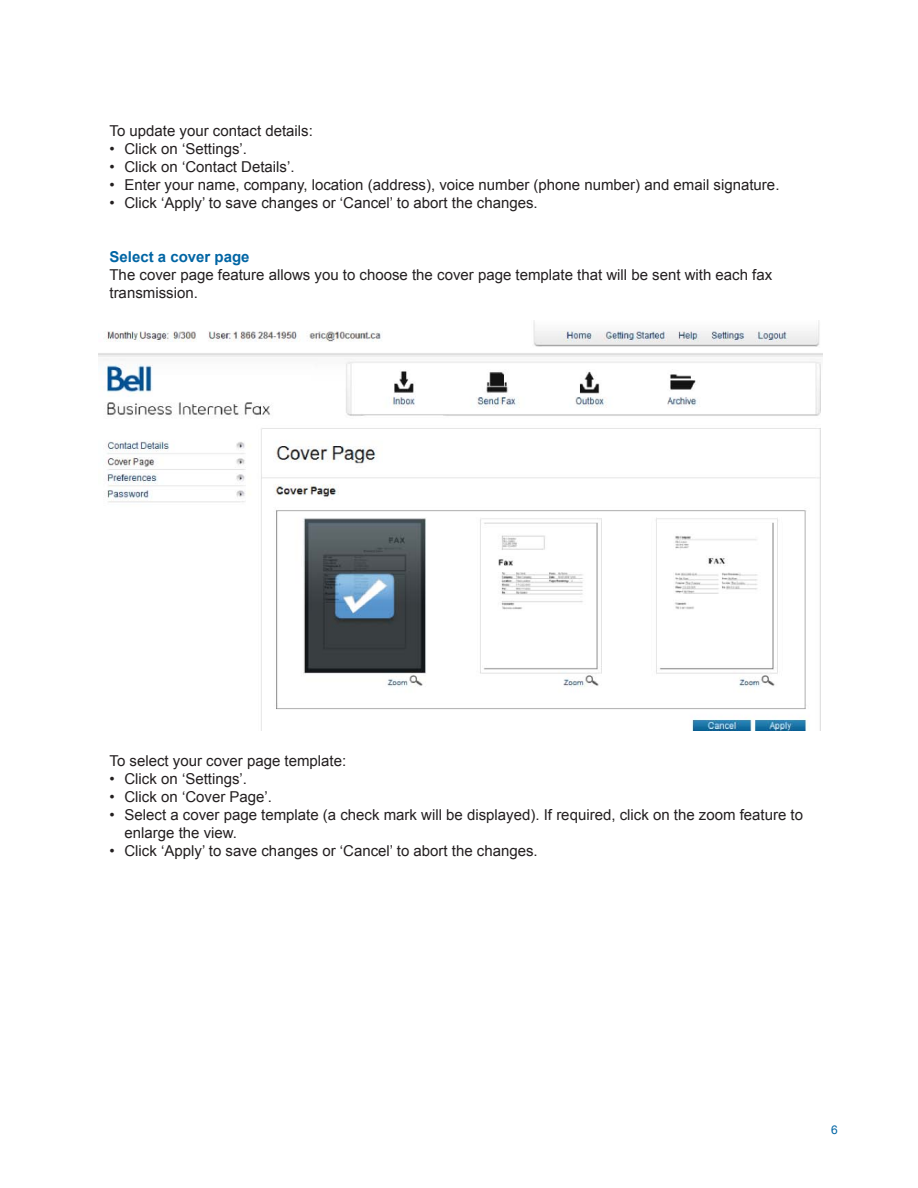
<style>
.page{position:relative;width:918px;height:1188px;background:#fff}
.page>*{position:absolute;margin:0;border:0;box-sizing:border-box;transform-origin:0 0}
.t1{font:15px/18px "Arial";color:#231f20}
.t2{font:700 15px "Arial";color:#0065a4}
.t3{font:12px "Arial";color:#0065a4}
</style>
<div class="page">
<img style="left:98px;top:320px;width:725px;height:410px">
<p class="t1" style="left:110px;top:121px;width:205px">To update your contact details:</p>
<p class="t1" style="left:110px;top:139px;width:136px">• Click on ‘Settings’.</p>
<p class="t1" style="left:110px;top:157px;width:184px">• Click on ‘Contact Details’.</p>
<p class="t1" style="left:110px;top:175px;width:672px">• Enter your name, company, location (address), voice number (phone number) and email signature.</p>
<p class="t1" style="left:110px;top:193px;width:427px">• Click ‘Apply’ to save changes or ‘Cancel’ to abort the changes.</p>
<p class="t2" style="left:110px;top:248px;width:142px">Select a cover page</p>
<p class="t1" style="left:110px;top:265px;width:664px">The cover page feature allows you to choose the cover page template that will be sent with each fax transmission.</p>
<p class="t1" style="left:110px;top:751px;width:238px">To select your cover page template:</p>
<p class="t1" style="left:110px;top:769px;width:136px">• Click on ‘Settings’.</p>
<p class="t1" style="left:110px;top:787px;width:161px">• Click on ‘Cover Page’.</p>
<p class="t1" style="left:124px;top:805px;width:680px;text-indent:-15px">• Select a cover page template (a check mark will be displayed). If required, click on the zoom feature to enlarge the view.</p>
<p class="t1" style="left:110px;top:841px;width:427px">• Click ‘Apply’ to save changes or ‘Cancel’ to abort the changes.</p>
<p class="t3" style="left:831px;top:1123px;width:8px">6</p>
</div>
